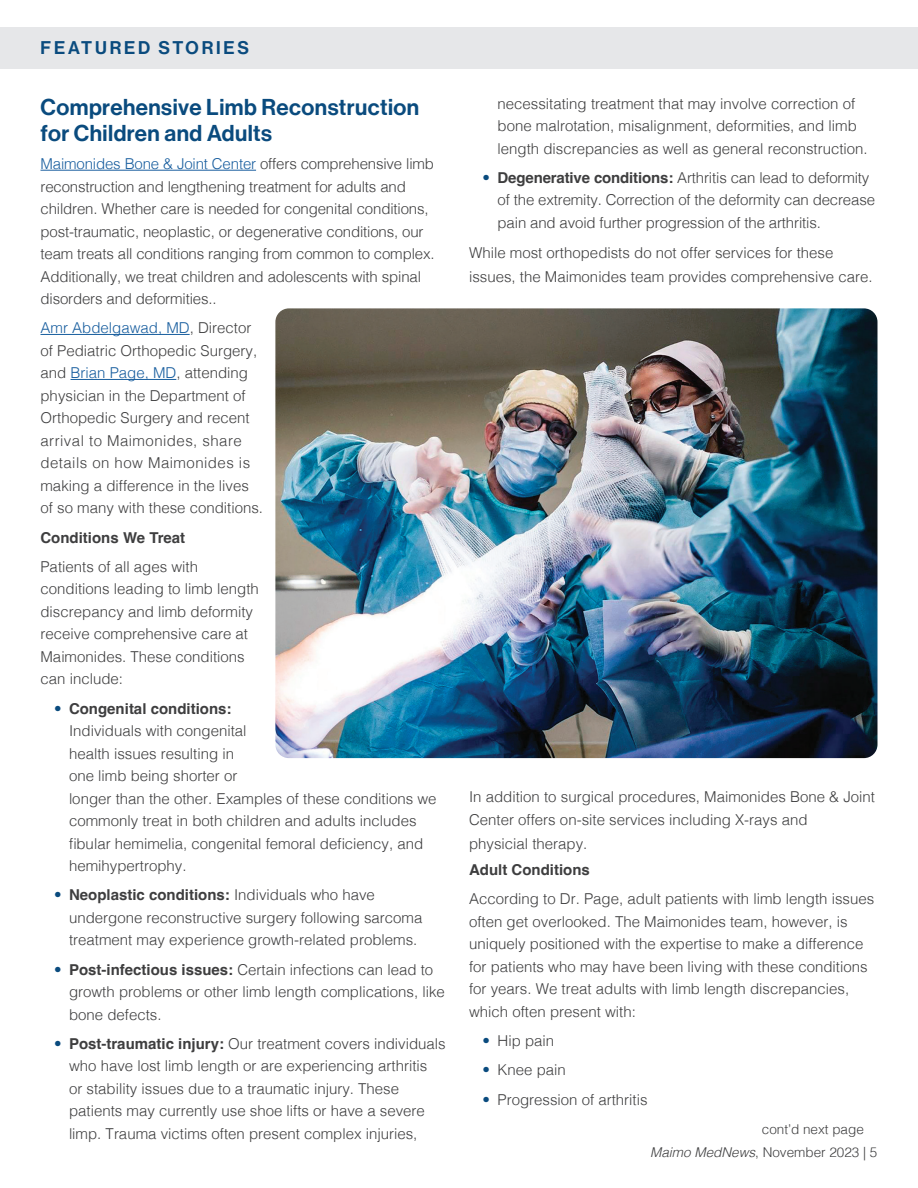
<style>
.page{position:relative;width:918px;height:1188px;background:#fff}
.page>*{position:absolute;margin:0;border:0;box-sizing:border-box;transform-origin:0 0}
.Body_1{font:22.5px/25.5px "N Haas Grotesk DS Pro 65 Md";letter-spacing:.02em;color:#0a4b7e}
.t1{font:18px "N Haas Grotesk DS Pro 65 Md";letter-spacing:.155em;color:#0a4b7e}
.Body_1-2{font:300 15px/22.5px "Helvetica";color:#3e3e3f}
.Body_1-3{font:700 15px "Helvetica";color:#3e3e3f}
.Bullet{font:300 13.5px "Helvetica";color:#3e3e3f}
.s1{color:#175d9e}
.s2{color:#0a4b7e}
.s3{font-weight:700}
.s4{font-style:italic}
</style>
<div class="page">
<div style="left:0;top:27px;width:918px;height:41px;background:#e6e7e9"></div>
<hr style="left:40px;top:170px;width:216px;height:1px;background:#175d9e">
<hr style="left:40px;top:334px;width:150px;height:1px;background:#175d9e">
<hr style="left:71px;top:379px;width:105px;height:1px;background:#175d9e">
<img style="left:275px;top:308px;width:603px;height:450px">
<p class="t1" style="left:41px;top:38px;width:210px">FEATURED STORIES</p>
<p class="Body_1" style="left:40px;top:95px;width:380px">Comprehensive Limb Reconstruction for Children and Adults</p>
<p class="Body_1-2" style="left:40px;top:151px;width:396px"><span class="s1">Maimonides Bone &amp; Joint Center</span> offers comprehensive limb reconstruction and lengthening treatment for adults and children. Whether care is needed for congenital conditions, post-traumatic, neoplastic, or degenerative conditions, our team treats all conditions ranging from common to complex.<br>Additionally, we treat children and adolescents with spinal disorders and deformities..</p>
<p class="Body_1-2" style="left:40px;top:316px;width:224px"><span class="s1">Amr Abdelgawad, MD</span>, Director of Pediatric Orthopedic Surgery, and <span class="s1">Brian Page, MD</span>, attending physician in the Department of<br>Orthopedic Surgery and recent arrival to Maimonides, share details on how Maimonides is making a difference in the lives of so many with these conditions.</p>
<p class="Body_1-3" style="left:40px;top:528px;width:146px">Conditions We Treat</p>
<p class="Body_1-2" style="left:40px;top:554px;width:220px">Patients of all ages with conditions leading to limb length discrepancy and limb deformity receive comprehensive care at<br>Maimonides. These conditions can include:</p>
<p class="Body_1-2" style="left:69px;top:696px;width:369px;text-indent:-15px"><span class="s2">•</span> <span class="s3">Congenital conditions:<br></span>Individuals with congenital<br>health issues resulting in<br>one limb being shorter or<br>longer than the other. Examples of these conditions we commonly treat in both children and adults includes fibular hemimelia, congenital femoral deficiency, and hemihypertrophy.</p>
<p class="Body_1-2" style="left:69px;top:883px;width:355px;text-indent:-15px"><span class="s2">•</span> <span class="s3">Neoplastic conditions:</span> Individuals who have undergone reconstructive surgery following sarcoma treatment may experience growth-related problems.</p>
<p class="Body_1-2" style="left:69px;top:957px;width:377px;text-indent:-15px"><span class="s2">•</span> <span class="s3">Post-infectious issues:</span> Certain infections can lead to growth problems or other limb length complications, like bone defects.</p>
<p class="Body_1-2" style="left:69px;top:1031px;width:378px;text-indent:-15px"><span class="s2">•</span> <span class="s3">Post-traumatic injury:</span> Our treatment covers individuals who have lost limb length or are experiencing arthritis<br>or stability issues due to a traumatic injury. These patients may currently use shoe lifts or have a severe limp. Trauma victims often present complex injuries,</p>
<p class="Body_1-2" style="left:498px;top:91px;width:372px">necessitating treatment that may involve correction of bone malrotation, misalignment, deformities, and limb length discrepancies as well as general reconstruction.</p>
<p class="Body_1-2" style="left:498px;top:165px;width:379px;text-indent:-15px"><span class="s2">•</span> <span class="s3">Degenerative conditions:</span> Arthritis can lead to deformity of the extremity. Correction of the deformity can decrease pain and avoid further progression of the arthritis.</p>
<p class="Body_1-2" style="left:469px;top:240px;width:405px;line-height:23.7px">While most orthopedists do not offer services for these issues, the Maimonides team provides comprehensive care.</p>
<p class="Body_1-2" style="left:469px;top:783px;width:407px;line-height:23.7px">In addition to surgical procedures, Maimonides Bone &amp; Joint<br>Center offers on-site services including X-rays and<br>physicial therapy.</p>
<p class="Body_1-3" style="left:469px;top:861px;width:122px">Adult Conditions</p>
<p class="Body_1-2" style="left:469px;top:887px;width:407px">According to Dr. Page, adult patients with limb length issues often get overlooked. The Maimonides team, however, is uniquely positioned with the expertise to make a difference for patients who may have been living with these conditions for years. We treat adults with limb length discrepancies, which often present with:</p>
<p class="Body_1-2" style="left:483px;top:1028px;width:73px"><span class="s2">•</span> Hip pain</p>
<p class="Body_1-2" style="left:483px;top:1058px;width:85px"><span class="s2">•</span> Knee pain</p>
<p class="Body_1-2" style="left:483px;top:1087px;width:167px"><span class="s2">•</span> Progression of arthritis</p>
<p class="Bullet" style="left:762px;top:1118px;width:104px">cont’d next page</p>
<p class="Bullet" style="left:650px;top:1141px;width:229px"><span class="s4">Maimo MedNews</span>, November 2023 | 5</p>
</div>
